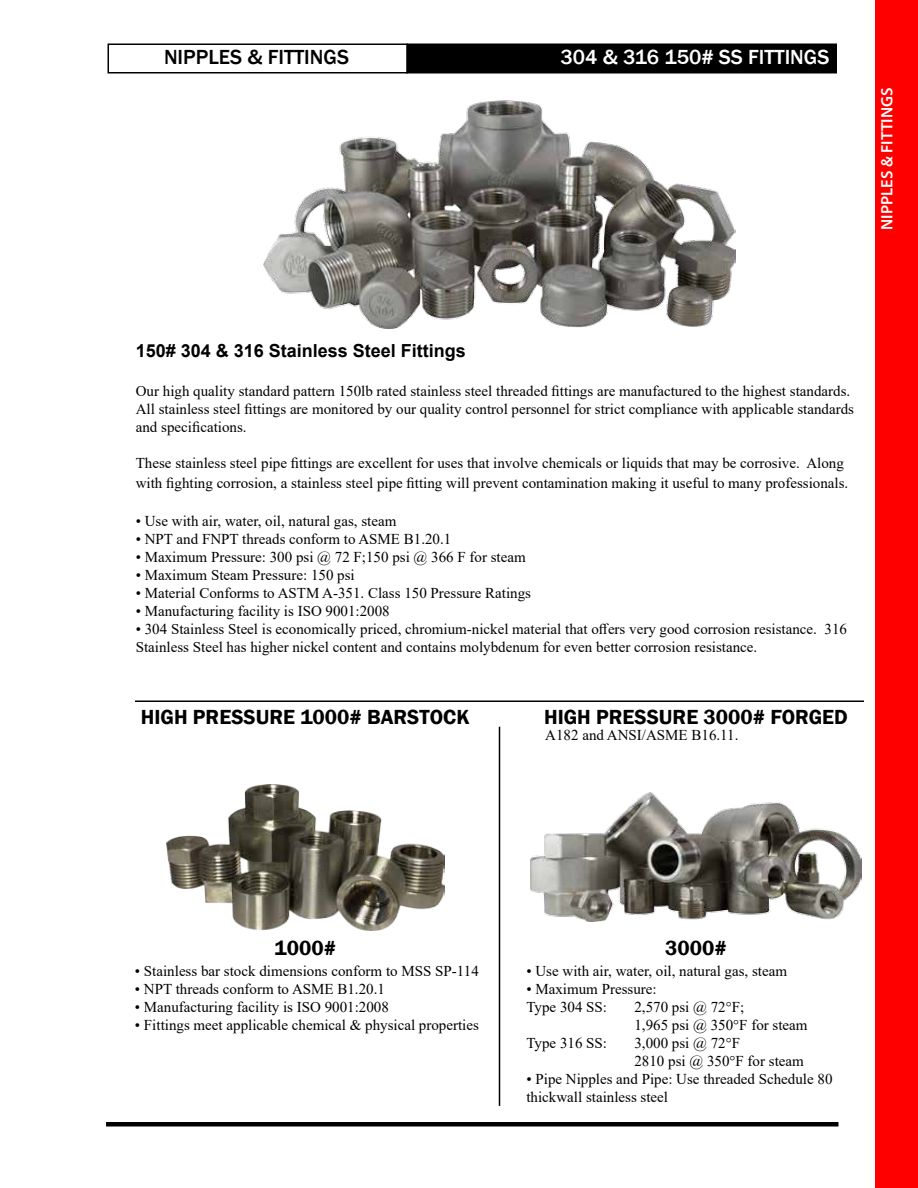
<style>
.page{position:relative;width:918px;height:1188px;background:#fff}
.page>*{position:absolute;margin:0;border:0;box-sizing:border-box;transform-origin:0 0}
.t1{font:600 21px "Franklin Gothic";color:#000}
.t2{font:500 21px "Franklin Gothic";color:#fff}
.t3{font:500 21px "Franklin Gothic";color:#000}
.t4{font:700 18px "Arial";color:#000}
.t5{font:600 16.5px "Myriad Pro";color:#fff}
.t6{font:15px/18px "Times New Roman";color:#000}
</style>
<div class="page">
<div style="left:407px;top:44px;width:429px;height:29px;background:#000"></div>
<div style="left:406px;top:44px;width:431px;height:30px;border:2px solid #000"></div>
<div style="left:108px;top:44px;width:300px;height:30px;border:2px solid #000"></div>
<hr style="left:106px;top:1122px;width:733px;height:4px;background:#000">
<img style="left:530px;top:792px;width:332px;height:130px">
<img style="left:166px;top:784px;width:278px;height:146px">
<img style="left:264px;top:100px;width:471px;height:229px">
<hr style="left:135px;top:700px;width:729px;height:2px;background:#000">
<hr style="left:499px;top:727px;width:1px;height:379px;background:#000">
<div style="left:876px;top:0;width:42px;height:1188px;background:#f00"></div>
<h1 class="t3" style="left:164px;top:44px;width:187px">NIPPLES &amp; FITTINGS</h1>
<h1 class="t2" style="left:561px;top:44px;width:270px">304 &amp; 316 150# SS FITTINGS</h1>
<p class="t5" style="left:877px;top:230px;width:144px;rotate:-90deg">NIPPLES &amp; FITTINGS</p>
<p class="t4" style="left:136px;top:338px;width:332px">150# 304 &amp; 316 Stainless Steel Fittings</p>
<p class="t6" style="left:136px;top:382px;width:720px">Our high quality standard pattern 150lb rated stainless steel threaded fittings are manufactured to the highest standards.<br>All stainless steel fittings are monitored by our quality control personnel for strict compliance with applicable standards and specifications.</p>
<p class="t6" style="left:136px;top:453px;width:714px;line-height:19.8px">These stainless steel pipe fittings are excellent for uses that involve chemicals or liquids that may be corrosive. Along with fighting corrosion, a stainless steel pipe fitting will prevent contamination making it useful to many professionals.</p>
<p class="t6" style="left:136px;top:511px;width:262px">• Use with air, water, oil, natural gas, steam</p>
<p class="t6" style="left:136px;top:529px;width:317px">• NPT and FNPT threads conform to ASME B1.20.1</p>
<p class="t6" style="left:136px;top:547px;width:391px">• Maximum Pressure: 300 psi @ 72 F;150 psi @ 366 F for steam</p>
<p class="t6" style="left:136px;top:565px;width:220px">• Maximum Steam Pressure: 150 psi</p>
<p class="t6" style="left:136px;top:583px;width:397px">• Material Conforms to ASTM A-351. Class 150 Pressure Ratings</p>
<p class="t6" style="left:136px;top:601px;width:255px">• Manufacturing facility is ISO 9001:2008</p>
<p class="t6" style="left:136px;top:619px;width:713px">• 304 Stainless Steel is economically priced, chromium-nickel material that offers very good corrosion resistance. 316<br>Stainless Steel has higher nickel content and contains molybdenum for even better corrosion resistance.</p>
<h1 class="t1" style="left:141px;top:704px;width:330px">HIGH PRESSURE 1000# BARSTOCK</h1>
<h1 class="t1" style="left:544px;top:704px;width:305px">HIGH PRESSURE 3000# FORGED</h1>
<p class="t6" style="left:545px;top:726px;width:195px">A182 and ANSI/ASME B16.11.</p>
<h1 class="t1" style="left:275px;top:935px;width:63px">1000#</h1>
<h1 class="t1" style="left:665px;top:935px;width:63px">3000#</h1>
<p class="t6" style="left:135px;top:961px;width:345px">• Stainless bar stock dimensions conform to MSS SP-114</p>
<p class="t6" style="left:135px;top:979px;width:251px">• NPT threads conform to ASME B1.20.1</p>
<p class="t6" style="left:135px;top:997px;width:255px">• Manufacturing facility is ISO 9001:2008</p>
<p class="t6" style="left:135px;top:1015px;width:345px">• Fittings meet applicable chemical &amp; physical properties</p>
<p class="t6" style="left:526px;top:961px;width:262px">• Use with air, water, oil, natural gas, steam</p>
<p class="t6" style="left:526px;top:979px;width:132px">• Maximum Pressure:<br>Type 304 SS:</p>
<p class="t6" style="left:634px;top:997px;width:175px">2,570 psi @ 72°F;<br>1,965 psi @ 350°F for steam</p>
<p class="t6" style="left:526px;top:1033px;width:82px">Type 316 SS:</p>
<p class="t6" style="left:634px;top:1033px;width:171px">3,000 psi @ 72°F<br>2810 psi @ 350°F for steam</p>
<p class="t6" style="left:526px;top:1069px;width:308px">• Pipe Nipples and Pipe: Use threaded Schedule 80 thickwall stainless steel</p>
</div>
